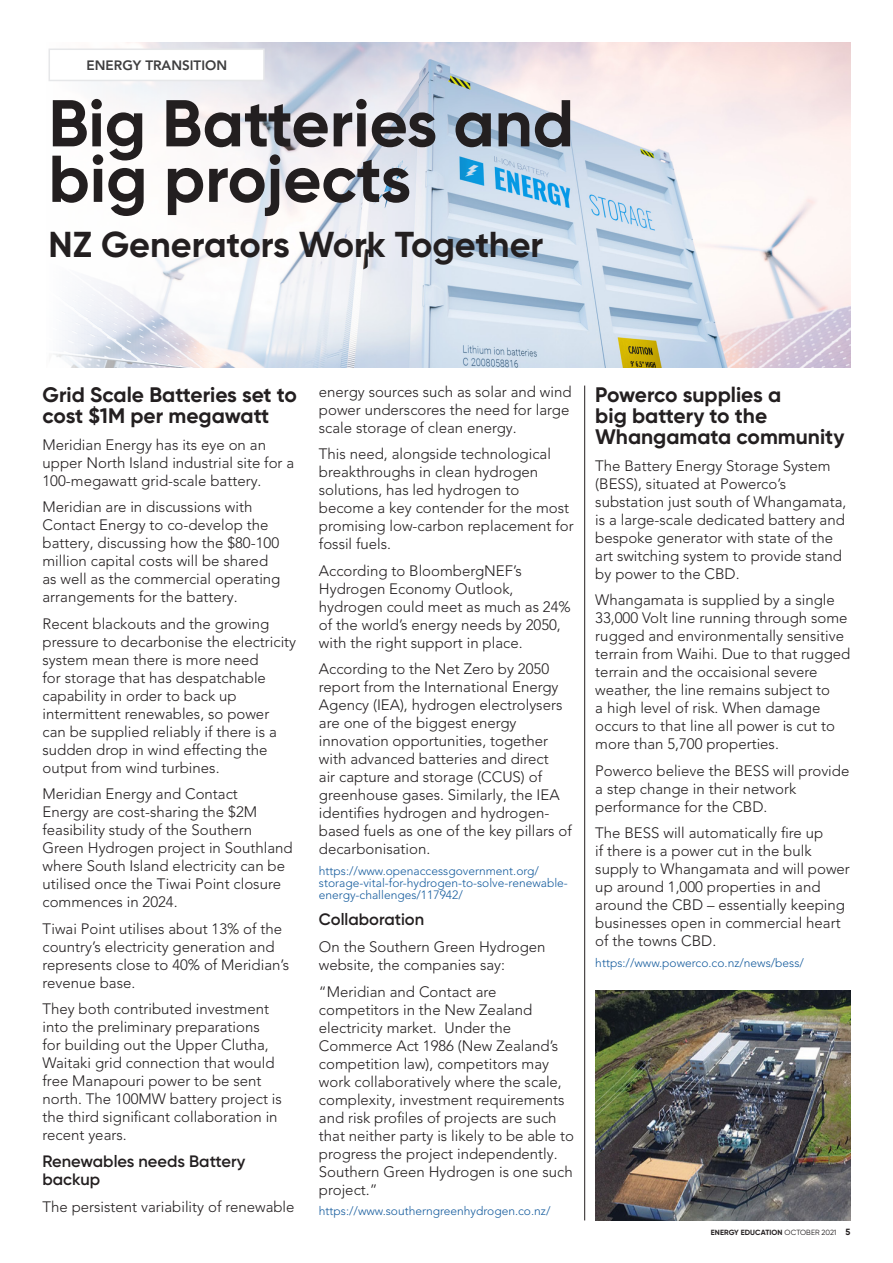
<style>
.page{position:relative;width:893px;height:1263px;background:#fff}
.page>*{position:absolute;margin:0;border:0;box-sizing:border-box;transform-origin:0 0}
.Article_Heading{font:700 66px/55.5px "Gilroy";color:#231f20}
.Article_Heading-2{font:700 36px "Gilroy";color:#231f20}
.Article_Heading-3{font:700 21px/21px "Gilroy";color:#231f20}
.Lead_Para{font:600 16.5px/18px "Gilroy";color:#231f20}
.t1{font:300 15px/18px "Avenir LT Pro";color:#231f20}
.t2{font:800 13.5px "Avenir LT Pro";color:#3e3e3f}
.Footnote{font:300 12px/12px "Avenir LT Pro";color:#175d9e}
.Article_Heading-4{font:700 7.5px "Gilroy";letter-spacing:.01em;color:#231f20}
.s1{font-weight:400}
.s2{font-size:9px}
</style>
<div class="page">
<img style="left:48px;top:43px;width:802px;height:325px">
<div style="left:49px;top:49px;width:216px;height:32px;background:#fff;border:2px solid #e6e7e9"></div>
<img style="left:595px;top:991px;width:255px;height:229px">
<hr style="left:584px;top:386px;width:1px;height:834px;background:#231f20">
<p class="t2" style="left:87px;top:57px;width:142px">ENERGY TRANSITION</p>
<p class="Article_Heading" style="left:49px;top:95px;width:527px">Big Batteries and big projects</p>
<p class="Article_Heading-2" style="left:49px;top:222px;width:496px">NZ Generators Work Together</p>
<p class="Article_Heading-3" style="left:43px;top:384px;width:256px">Grid Scale Batteries set to cost $1M per megawatt</p>
<p class="t1" style="left:43px;top:436px;width:253px">Meridian Energy has its eye on an upper North Island industrial site for a<br>100-megawatt grid-scale battery.</p>
<p class="t1" style="left:43px;top:498px;width:239px">Meridian are in discussions with Contact Energy to co-develop the battery, discussing how the $80-100 million capital costs will be shared as well as the commercial operating arrangements for the battery.</p>
<p class="t1" style="left:43px;top:615px;width:255px">Recent blackouts and the growing pressure to decarbonise the electricity system mean there is more need<br>for storage that has despatchable capability in order to back up intermittent renewables, so power can be supplied reliably if there is a sudden drop in wind effecting the output from wind turbines.</p>
<p class="t1" style="left:43px;top:785px;width:252px">Meridian Energy and Contact<br>Energy are cost-sharing the $2M feasibility study of the Southern<br>Green Hydrogen project in Southland where South Island electricity can be utilised once the Tiwai Point closure commences in 2024.</p>
<p class="t1" style="left:43px;top:920px;width:248px">Tiwai Point utilises about 13% of the country’s electricity generation and represents close to 40% of Meridian’s revenue base.</p>
<p class="t1" style="left:43px;top:1000px;width:241px">They both contributed investment into the preliminary preparations for building out the Upper Clutha,<br>Waitaki grid connection that would free Manapouri power to be sent north. The 100MW battery project is the third significant collaboration in recent years.</p>
<p class="Lead_Para" style="left:43px;top:1152px;width:204px">Renewables needs Battery backup</p>
<p class="t1" style="left:43px;top:1197px;width:254px">The persistent variability of renewable</p>
<p class="t1" style="left:319px;top:383px;width:254px">energy sources such as solar and wind power underscores the need for large scale storage of clean energy.</p>
<p class="t1" style="left:319px;top:445px;width:256px">This need, alongside technological breakthroughs in clean hydrogen solutions, has led hydrogen to become a key contender for the most promising low-carbon replacement for fossil fuels.</p>
<p class="t1" style="left:319px;top:562px;width:253px">According to BloombergNEF’s<br>Hydrogen Economy Outlook, hydrogen could meet as much as 24% of the world’s energy needs by 2050, with the right support in place.</p>
<p class="t1" style="left:319px;top:660px;width:254px">According to the Net Zero by 2050 report from the International Energy Agency (IEA), hydrogen electrolysers are one of the biggest energy innovation opportunities, together with advanced batteries and direct<br>air capture and storage (CCUS) of greenhouse gases. Similarly, the IEA identifies hydrogen and hydrogen&shy;based fuels as one of the key pillars of decarbonisation.</p>
<p class="Footnote" style="left:319px;top:865px;width:250px">https://www.openaccessgovernment.org/ storage-vital-for-hydrogen-to-solve-renewable&shy;energy-challenges/117942/</p>
<p class="Lead_Para" style="left:319px;top:910px;width:107px">Collaboration</p>
<p class="t1" style="left:319px;top:938px;width:228px">On the Southern Green Hydrogen website, the companies say:</p>
<p class="t1" style="left:319px;top:982px;width:257px">“Meridian and Contact are competitors in the New Zealand electricity market. Under the<br>Commerce Act 1986 (New Zealand’s competition law), competitors may work collaboratively where the scale, complexity, investment requirements and risk profiles of projects are such that neither party is likely to be able to progress the project independently.<br>Southern Green Hydrogen is one such project.”</p>
<p class="Footnote" style="left:319px;top:1205px;width:233px">https://www.southerngreenhydrogen.co.nz/</p>
<p class="Article_Heading-3" style="left:595px;top:384px;width:251px">Powerco supplies a<br>big battery to the<br>Whangamata community</p>
<p class="t1" style="left:595px;top:457px;width:253px">The Battery Energy Storage System (BESS), situated at Powerco’s substation just south of Whangamata, is a large-scale dedicated battery and bespoke generator with state of the art switching system to provide stand by power to the CBD.</p>
<p class="t1" style="left:595px;top:591px;width:257px">Whangamata is supplied by a single 33,000 Volt line running through some rugged and environmentally sensitive terrain from Waihi. Due to that rugged terrain and the occaisional severe weather, the line remains subject to<br>a high level of risk. When damage occurs to that line all power is cut to more than 5,700 properties.</p>
<p class="t1" style="left:595px;top:762px;width:256px">Powerco believe the BESS will provide a step change in their network performance for the CBD.</p>
<p class="t1" style="left:595px;top:824px;width:256px">The BESS will automatically fire up<br>if there is a power cut in the bulk supply to Whangamata and will power up around 1,000 properties in and around the CBD – essentially keeping businesses open in commercial heart of the towns CBD.</p>
<p class="Footnote" style="left:595px;top:957px;width:210px">https://www.powerco.co.nz/news/bess/</p>
<p class="Article_Heading-4" style="left:711px;top:1228px;width:141px">ENERGY EDUCATION <span class="s1">OCTOBER 2021</span> <span class="s2">5</span></p>
</div>
